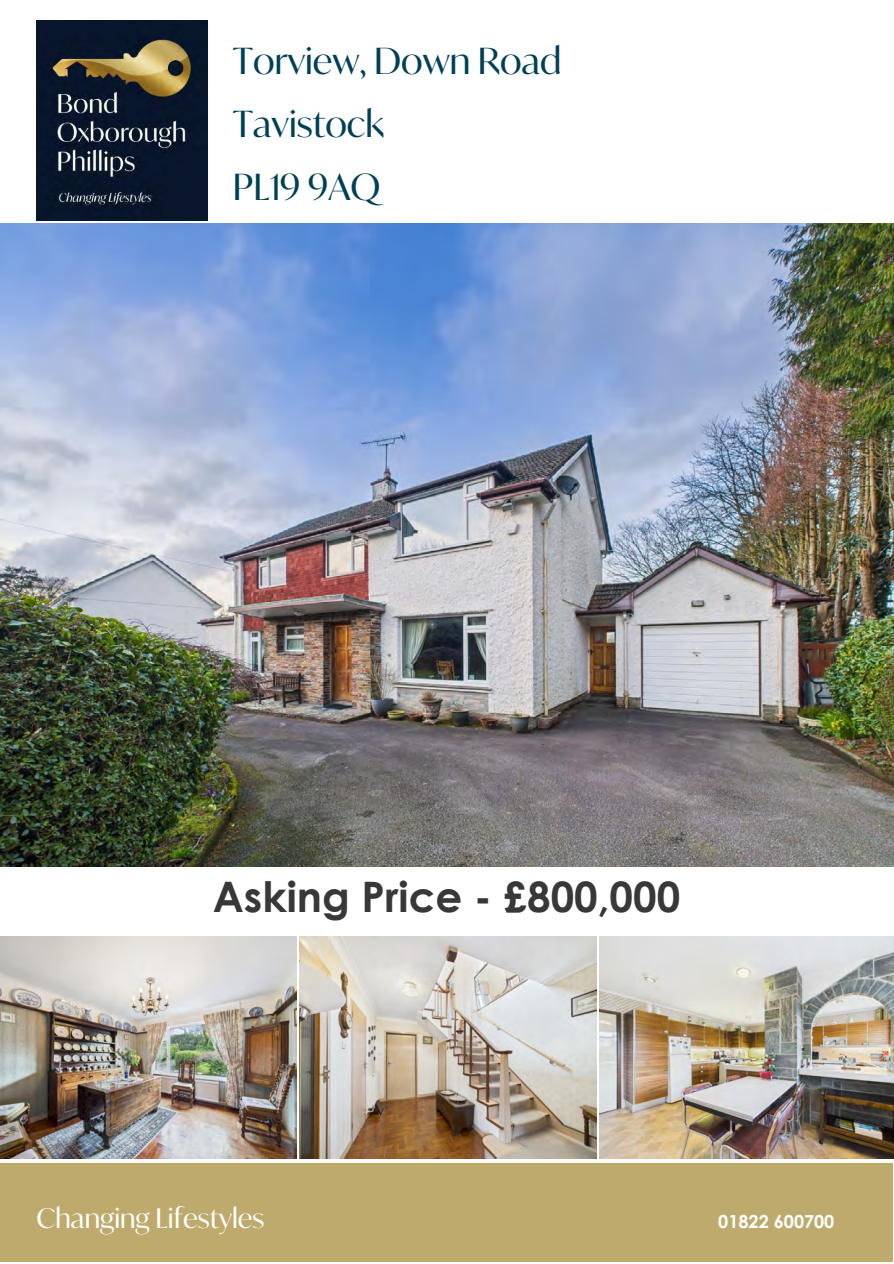
<style>
.page{position:relative;width:894px;height:1264px;background:#fff}
.page>*{position:absolute;margin:0;border:0;box-sizing:border-box;transform-origin:0 0}
.t1{font:700 42px "Century Gothic";color:#383838}
.t2{font:36px/63.2px "Ivy Mode";color:#004055}
.t3{font:27px "Ivy Mode";color:#fff}
.t4{font:700 18px "Century Gothic";color:#fff}
</style>
<div class="page">
<img style="left:0;top:936px;width:296px;height:222px">
<img style="left:300px;top:936px;width:296px;height:222px">
<img style="left:599px;top:936px;width:294px;height:222px">
<img style="left:1px;top:223px;width:892px;height:643px">
<div style="left:0;top:1163px;width:892px;height:98px;background:#beaa6c"></div>
<img style="left:36px;top:21px;width:171px;height:200px">
<p class="t2" style="left:233px;top:28px;width:330px">Torview, Down Road<br>Tavistock<br>PL19 9AQ</p>
<p class="t1" style="left:213px;top:865px;width:468px">Asking Price - £800,000</p>
<p class="t3" style="left:36px;top:1200px;width:229px">Changing Lifestyles</p>
<p class="t4" style="left:718px;top:1208px;width:118px">01822 600700</p>
</div>
